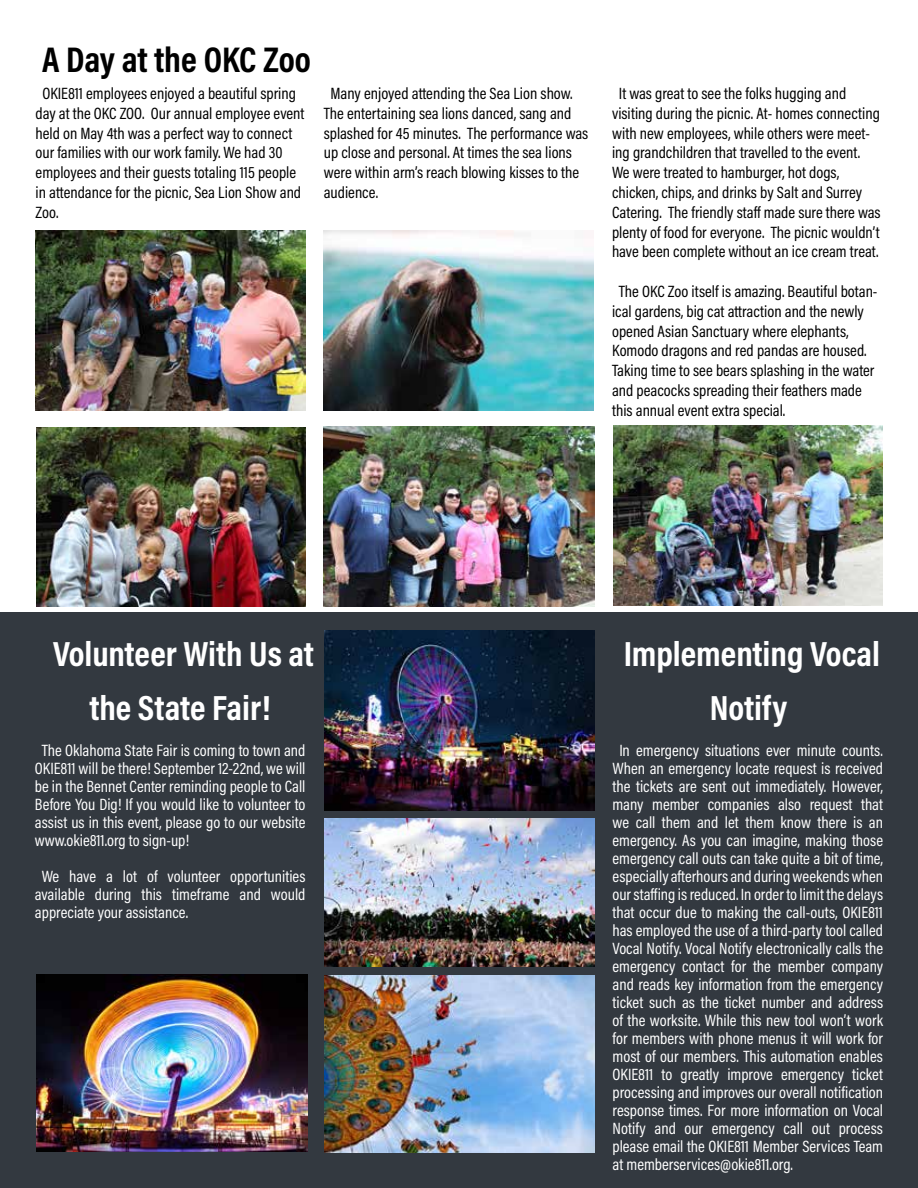
<style>
.page{position:relative;width:918px;height:1188px;background:#fff}
.page>*{position:absolute;margin:0;border:0;box-sizing:border-box;transform-origin:0 0}
.t1{font:700 36px "Acumin Pro Cond";color:#000}
.t2{font:700 35.25px/54px "Acumin Pro Cond";color:#fff;text-align:center}
.t3{font:16.5px/18px "Acumin Pro Cond";color:#fff;text-align:justify}
.t4{font:16.5px/19.8px "Acumin Pro Cond";color:#000}
</style>
<div class="page">
<img style="left:35px;top:231px;width:271px;height:180px">
<img style="left:324px;top:231px;width:269px;height:179px">
<img style="left:36px;top:427px;width:270px;height:180px">
<img style="left:324px;top:426px;width:270px;height:180px">
<img style="left:613px;top:426px;width:270px;height:179px">
<div style="left:0;top:613px;width:918px;height:575px;background:#333940"></div>
<img style="left:324px;top:630px;width:270px;height:180px">
<img style="left:325px;top:976px;width:270px;height:176px">
<img style="left:324px;top:818px;width:271px;height:148px">
<img style="left:37px;top:975px;width:270px;height:177px">
<h1 class="t1" style="left:42px;top:36px;width:270px">A Day at the OKC Zoo</h1>
<p class="t4" style="left:36px;top:83px;width:270px;text-indent:7px">OKIE811 employees enjoyed a beautiful spring day at the OKC ZOO. Our annual employee event held on May 4th was a perfect way to connect our families with our work family. We had 30 employees and their guests totaling 115 people in attendance for the picnic, Sea Lion Show and Zoo.</p>
<p class="t4" style="left:324px;top:83px;width:266px;text-indent:7px">Many enjoyed attending the Sea Lion show.<br>The entertaining sea lions danced, sang and splashed for 45 minutes. The performance was up close and personal. At times the sea lions were within arm’s reach blowing kisses to the audience.</p>
<p class="t4" style="left:612px;top:83px;width:270px;text-indent:7px">It was great to see the folks hugging and visiting during the picnic. At- homes connecting with new employees, while others were meet&shy;ing grandchildren that travelled to the event.<br>We were treated to hamburger, hot dogs, chicken, chips, and drinks by Salt and Surrey Catering. The friendly staff made sure there was plenty of food for everyone. The picnic wouldn’t have been complete without an ice cream treat.</p>
<p class="t4" style="left:612px;top:281px;width:267px;text-indent:7px">The OKC Zoo itself is amazing. Beautiful botan&shy;ical gardens, big cat attraction and the newly opened Asian Sanctuary where elephants, Komodo dragons and red pandas are housed.<br>Taking time to see bears splashing in the water and peacocks spreading their feathers made this annual event extra special.</p>
<h2 class="t2" style="left:53px;top:626px;width:262px">Volunteer With Us at the State Fair!</h2>
<p class="t3" style="left:35px;top:741px;width:272px;text-indent:7px">The Oklahoma State Fair is coming to town and OKIE811 will be there! September 12-22nd, we will be in the Bennet Center reminding people to Call Before You Dig! If you would like to volunteer to assist us in this event, please go to our website www.okie811.org to sign-up!</p>
<p class="t3" style="left:35px;top:867px;width:272px;text-indent:7px">We have a lot of volunteer opportunities available during this timeframe and would appreciate your assistance.</p>
<h2 class="t2" style="left:624px;top:626px;width:258px">Implementing Vocal<br>Notify</h2>
<p class="t3" style="left:613px;top:741px;width:272px;text-indent:7px">In emergency situations ever minute counts.<br>When an emergency locate request is received the tickets are sent out immediately. However, many member companies also request that we call them and let them know there is an emergency. As you can imagine, making those emergency call outs can take quite a bit of time, especially afterhours and during weekends when our staffing is reduced. In order to limit the delays that occur due to making the call-outs, OKIE811 has employed the use of a third-party tool called Vocal Notify. Vocal Notify electronically calls the emergency contact for the member company and reads key information from the emergency ticket such as the ticket number and address of the worksite. While this new tool won’t work for members with phone menus it will work for most of our members. This automation enables OKIE811 to greatly improve emergency ticket processing and improves our overall notification response times. For more information on Vocal Notify and our emergency call out process please email the OKIE811 Member Services Team at memberservices@okie811.org.</p>
</div>
